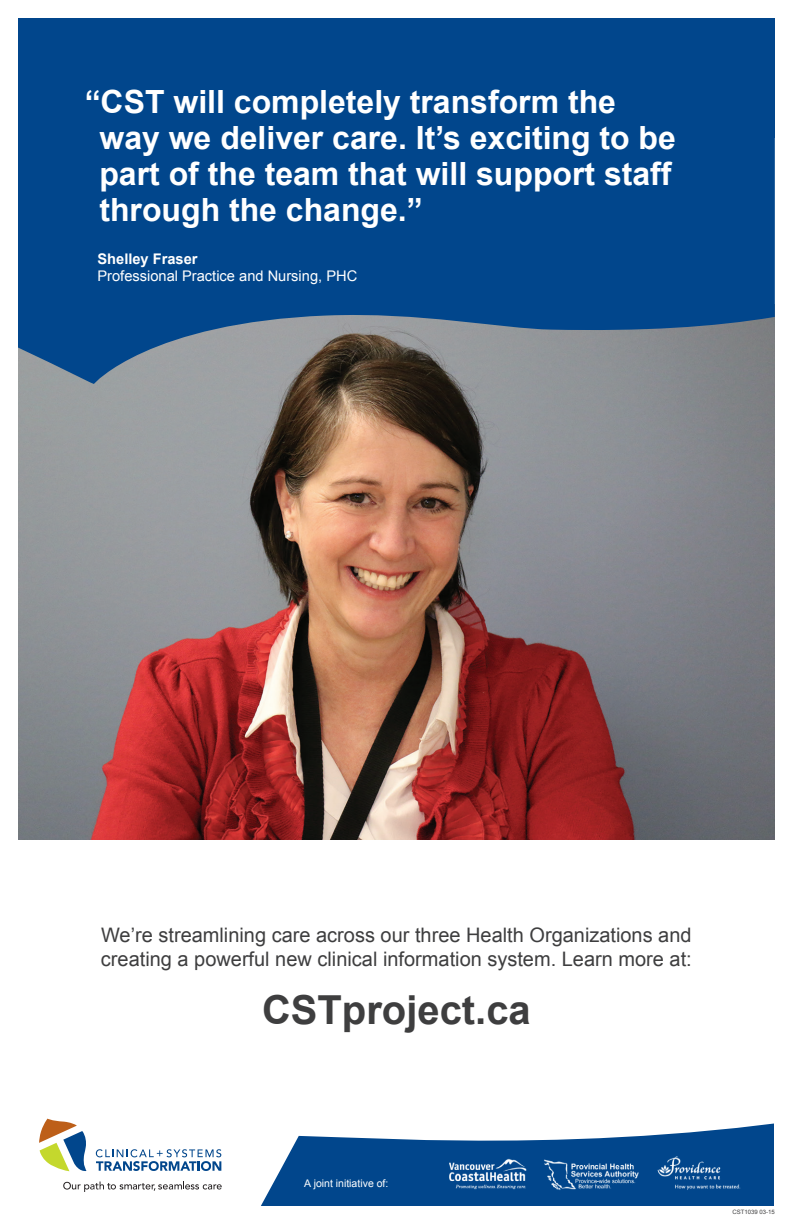
<style>
.page{position:relative;width:792px;height:1224px;background:#fff}
.page>*{position:absolute;margin:0;border:0;box-sizing:border-box;transform-origin:0 0}
.t1{font:700 40px "Arial";color:#3e3e3f}
.t2{font:700 32px/36px "Arial";color:#fff}
.t3{font:20px/24px "Arial";color:#3e3e3f}
.t4{font:14.7px "Arial";color:#fff}
.t5{font:700 14.7px "Arial";color:#fff}
.t6{font:10.5px "Arial";color:#fff}
.t7{font:6px "Arial";color:#3e3e3f}
</style>
<div class="page">
<div style="left:18px;top:18px;width:757px;height:119px;background:#01468c"></div>
<img style="left:18px;top:388px;width:757px;height:451px">
<svg style="left:18px;top:137px;width:757px;height:251px;background:#1f548b"></svg>
<svg style="left:261px;top:1123px;width:513px;height:83px;fill:#01468c"></svg>
<svg style="left:39px;top:1119px;width:48px;height:53px"></svg>
<svg style="left:96px;top:1149px;width:125px;height:22px"></svg>
<svg style="left:63px;top:1182px;width:159px;height:10px"></svg>
<img style="left:437px;top:1154px;width:311px;height:40px">
<h2 class="t2" style="left:99px;top:85px;width:578px;text-indent:-15px">“CST will completely transform the way we deliver care. It’s exciting to be part of the team that will support staff through the change.”</h2>
<p class="t5" style="left:97px;top:249px;width:102px">Shelley Fraser</p>
<p class="t4" style="left:97px;top:267px;width:261px">Professional Practice and Nursing, PHC</p>
<p class="t3" style="left:101px;top:923px;width:592px">We’re streamlining care across our three Health Organizations and creating a powerful new clinical information system. Learn more at:</p>
<h1 class="t1" style="left:262px;top:984px;width:270px">CSTproject.ca</h1>
<p class="t6" style="left:304px;top:1177px;width:86px">A joint initiative of:</p>
<p class="t7" style="left:732px;top:1208px;width:44px">CST1039 03-15</p>
</div>
